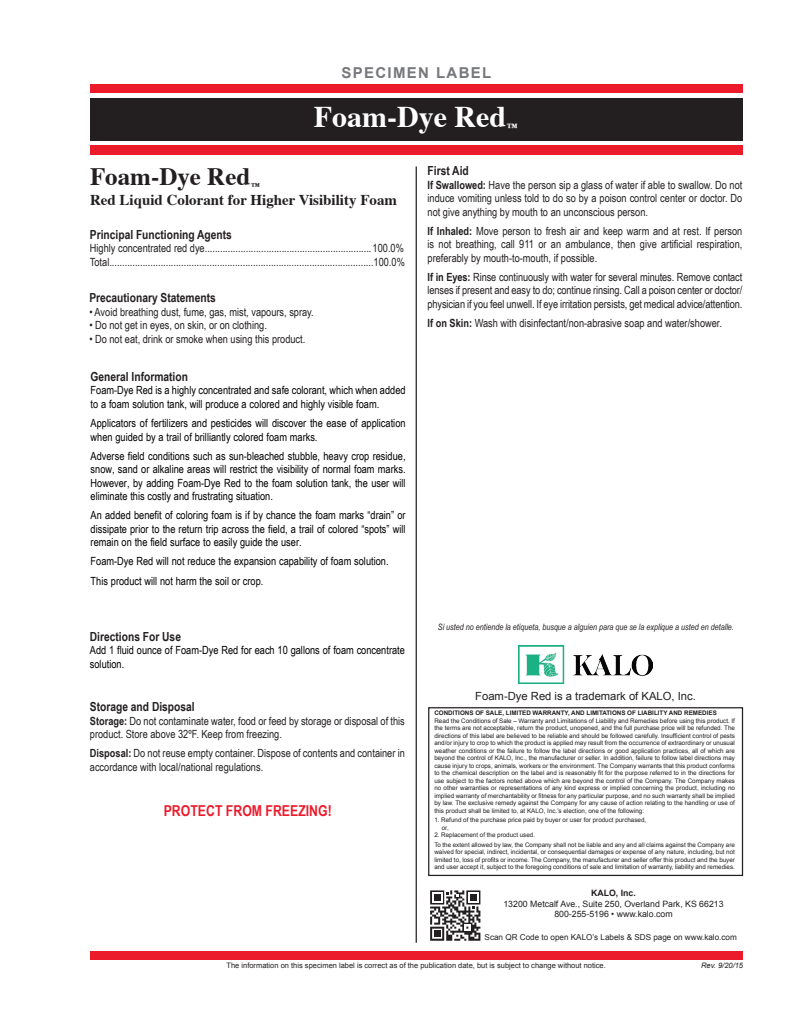
<style>
.page{position:relative;width:810px;height:1035px;background:#fff}
.page>*{position:absolute;margin:0;border:0;box-sizing:border-box;transform-origin:0 0}
.t1{font:700 30px "Times";color:#fff}
.t2{font:700 25px "Times";color:#231f20}
.t3{font:700 15px "Times";color:#231f20}
.t4{font:700 15px "Arial Narrow";color:#ec1b2b}
.t5{font:700 15px "Arial";letter-spacing:.09em;color:#76787b}
.t6{font:700 12.5px "Arial Narrow";color:#231f20}
.t7{font:700 12.38px "Times";color:#fff}
.t8{font:11.25px/13.5px "Arial Narrow";color:#231f20;text-align:justify}
.t9{font:11.25px/13.5px "Arial Narrow";color:#000}
.t10{font:11.25px "Arial";color:#231f20}
.t11{font:700 10.25px "Times";color:#231f20}
.t12{font:italic 8.75px "Arial Narrow";color:#231f20}
.t13{font:8.75px/10.5px "Arial";color:#231f20;text-align:center}
.t14{font:700 8.75px "Arial";color:#231f20}
.t15{font:8.12px "Arial";color:#231f20}
.t16{font:7.5px "Arial";color:#231f20}
.t17{font:italic 7.5px "Arial";color:#231f20}
.t18{font:6.25px/7.5px "Arial";color:#231f20;text-align:justify}
.t19{font:700 6.25px "Arial";color:#231f20}
.s1{font-weight:700}
</style>
<div class="page">
<div style="left:90px;top:98px;width:652px;height:42px;background:#231f20"></div>
<div style="left:90px;top:84px;width:652px;height:9px;background:#ec1b2b"></div>
<img style="left:518px;top:646px;width:135px;height:37px">
<div style="left:90px;top:145px;width:652px;height:9px;background:#ec1b2b"></div>
<div style="left:90px;top:951px;width:652px;height:9px;background:#ec1b2b"></div>
<div style="left:428px;top:707px;width:315px;height:169px;border:1px solid #231f20"></div>
<svg style="left:480px;top:890px;width:1px;height:51px"></svg>
<svg style="left:430px;top:890px;width:50px;height:51px"></svg>
<hr style="left:416px;top:167px;width:1px;height:776px;background:#231f20">
<h3 class="t5" style="left:341px;top:63px;width:152px">SPECIMEN LABEL</h3>
<h1 class="t1" style="left:314px;top:88px;width:194px">Foam-Dye Red</h1>
<h3 class="t7" style="left:506px;top:116px;width:14px">™</h3>
<h2 class="t2" style="left:90px;top:153px;width:162px">Foam-Dye Red</h2>
<h3 class="t11" style="left:250px;top:177px;width:12px">™</h3>
<h3 class="t3" style="left:90px;top:186px;width:309px">Red Liquid Colorant for Higher Visibility Foam</h3>
<h3 class="t6" style="left:90px;top:225px;width:144px">Principal Functioning Agents</h3>
<p class="t8" style="left:90px;top:241px;width:316px">Highly concentrated red dye.................................................................100.0%<br>Total.......................................................................................................100.0%</p>
<h3 class="t6" style="left:89px;top:288px;width:128px">Precautionary Statements</h3>
<h3 class="t8" style="left:89px;top:304px;width:226px">• Avoid breathing dust, fume, gas, mist, vapours, spray.</h3>
<h3 class="t8" style="left:89px;top:318px;width:179px">• Do not get in eyes, on skin, or on clothing.</h3>
<h3 class="t8" style="left:89px;top:331px;width:218px">• Do not eat, drink or smoke when using this product.</h3>
<h3 class="t6" style="left:91px;top:367px;width:99px">General Information</h3>
<h3 class="t9" style="left:91px;top:383px;width:316px">Foam-Dye Red is a highly concentrated and safe colorant, which when added to a foam solution tank, will produce a colored and highly visible foam.</h3>
<h3 class="t9" style="left:91px;top:416px;width:316px">Applicators of fertilizers and pesticides will discover the ease of application when guided by a trail of brilliantly colored foam marks.</h3>
<p class="t9" style="left:91px;top:449px;width:316px;text-align:justify">Adverse field conditions such as sun-bleached stubble, heavy crop residue, snow, sand or alkaline areas will restrict the visibility of normal foam marks.<br>However, by adding Foam-Dye Red to the foam solution tank, the user will eliminate this costly and frustrating situation.</p>
<h3 class="t9" style="left:91px;top:508px;width:316px;text-align:justify">An added benefit of coloring foam is if by chance the foam marks “drain” or dissipate prior to the return trip across the field, a trail of colored “spots” will remain on the field surface to easily guide the user.</h3>
<h3 class="t9" style="left:91px;top:552px;width:299px;line-height:19.1px">Foam-Dye Red will not reduce the expansion capability of foam solution.<br>This product will not harm the soil or crop.</h3>
<h3 class="t6" style="left:90px;top:627px;width:93px">Directions For Use</h3>
<h3 class="t9" style="left:90px;top:643px;width:316px">Add 1 fluid ounce of Foam-Dye Red for each 10 gallons of foam concentrate solution.</h3>
<h3 class="t6" style="left:90px;top:697px;width:106px">Storage and Disposal</h3>
<h3 class="t8" style="left:90px;top:714px;width:317px"><span class="s1">Storage:</span> Do not contaminate water, food or feed by storage or disposal of this product. Store above 32ºF. Keep from freezing.</h3>
<h3 class="t8" style="left:90px;top:746px;width:316px"><span class="s1">Disposal:</span> Do not reuse empty container. Dispose of contents and container in accordance with local/national regulations.</h3>
<h3 class="t4" style="left:164px;top:800px;width:170px">PROTECT FROM FREEZING!</h3>
<h3 class="t6" style="left:428px;top:161px;width:43px">First Aid</h3>
<h3 class="t8" style="left:428px;top:178px;width:316px"><span class="s1">If Swallowed:</span> Have the person sip a glass of water if able to swallow. Do not induce vomiting unless told to do so by a poison control center or doctor. Do not give anything by mouth to an unconscious person.</h3>
<h3 class="t8" style="left:428px;top:224px;width:316px"><span class="s1">If Inhaled:</span> Move person to fresh air and keep warm and at rest. If person is not breathing, call 911 or an ambulance, then give artificial respiration, preferably by mouth-to-mouth, if possible.</h3>
<p class="t8" style="left:428px;top:270px;width:316px"><span class="s1">If in Eyes:</span> Rinse continuously with water for several minutes. Remove contact lenses if present and easy to do; continue rinsing. Call a poison center or doctor/ physician if you feel unwell. If eye irritation persists, get medical advice/attention.</p>
<h3 class="t8" style="left:428px;top:316px;width:296px"><span class="s1">If on Skin:</span> Wash with disinfectant/non-abrasive soap and water/shower.</h3>
<h3 class="t12" style="left:438px;top:621px;width:297px">Si usted no entiende la etiqueta, busque a alguien para que se la explique a usted en detalle.</h3>
<h3 class="t10" style="left:475px;top:689px;width:222px">Foam-Dye Red is a trademark of KALO, Inc.</h3>
<p class="t19" style="left:434px;top:709px;width:284px">CONDITIONS OF SALE, LIMITED WARRANTY, AND LIMITATIONS OF LIABILITY AND REMEDIES</p>
<p class="t18" style="left:434px;top:717px;width:302px">Read the Conditions of Sale – Warranty and Limitations of Liability and Remedies before using this product. If the terms are not acceptable, return the product, unopened, and the full purchase price will be refunded. The directions of this label are believed to be reliable and should be followed carefully. Insufficient control of pests and/or injury to crop to which the product is applied may result from the occurrence of extraordinary or unusual weather conditions or the failure to follow the label directions or good application practices, all of which are beyond the control of KALO, Inc., the manufacturer or seller. In addition, failure to follow label directions may cause injury to crops, animals, workers or the environment. The Company warrants that this product conforms to the chemical description on the label and is reasonably fit for the purpose referred to in the directions for use subject to the factors noted above which are beyond the control of the Company. The Company makes no other warranties or representations of any kind express or implied concerning the product, including no implied warranty of merchantability or fitness for any particular purpose, and no such warranty shall be implied by law. The exclusive remedy against the Company for any cause of action relating to the handling or use of this product shall be limited to, at KALO, Inc.’s election, one of the following:</p>
<p class="t18" style="left:442px;top:817px;width:206px;text-indent:-7px">1. Refund of the purchase price paid by buyer or user for product purchased, or,</p>
<p class="t18" style="left:434px;top:831px;width:302px;line-height:9.5px">2. Replacement of the product used.<br>To the extent allowed by law, the Company shall not be liable and any and all claims against the Company are</p>
<p class="t18" style="left:434px;top:849px;width:302px">waived for special, indirect, incidental, or consequential damages or expense of any nature, including, but not limited to, loss of profits or income. The Company, the manufacturer and seller offer this product and the buyer and user accept it, subject to the foregoing conditions of sale and limitation of warranty, liability and remedies.</p>
<h3 class="t14" style="left:591px;top:887px;width:46px">KALO, Inc.</h3>
<h3 class="t13" style="left:503px;top:898px;width:222px">13200 Metcalf Ave., Suite 250, Overland Park, KS 66213<br>800-255-5196 • www.kalo.com</h3>
<h3 class="t15" style="left:485px;top:931px;width:254px">Scan QR Code to open KALO’s Labels &amp; SDS page on www.kalo.com</h3>
<p class="t16" style="left:227px;top:961px;width:381px">The information on this specimen label is correct as of the publication date, but is subject to change without notice.</p>
<p class="t17" style="left:701px;top:960px;width:43px">Rev. 9/20/15</p>
</div>
